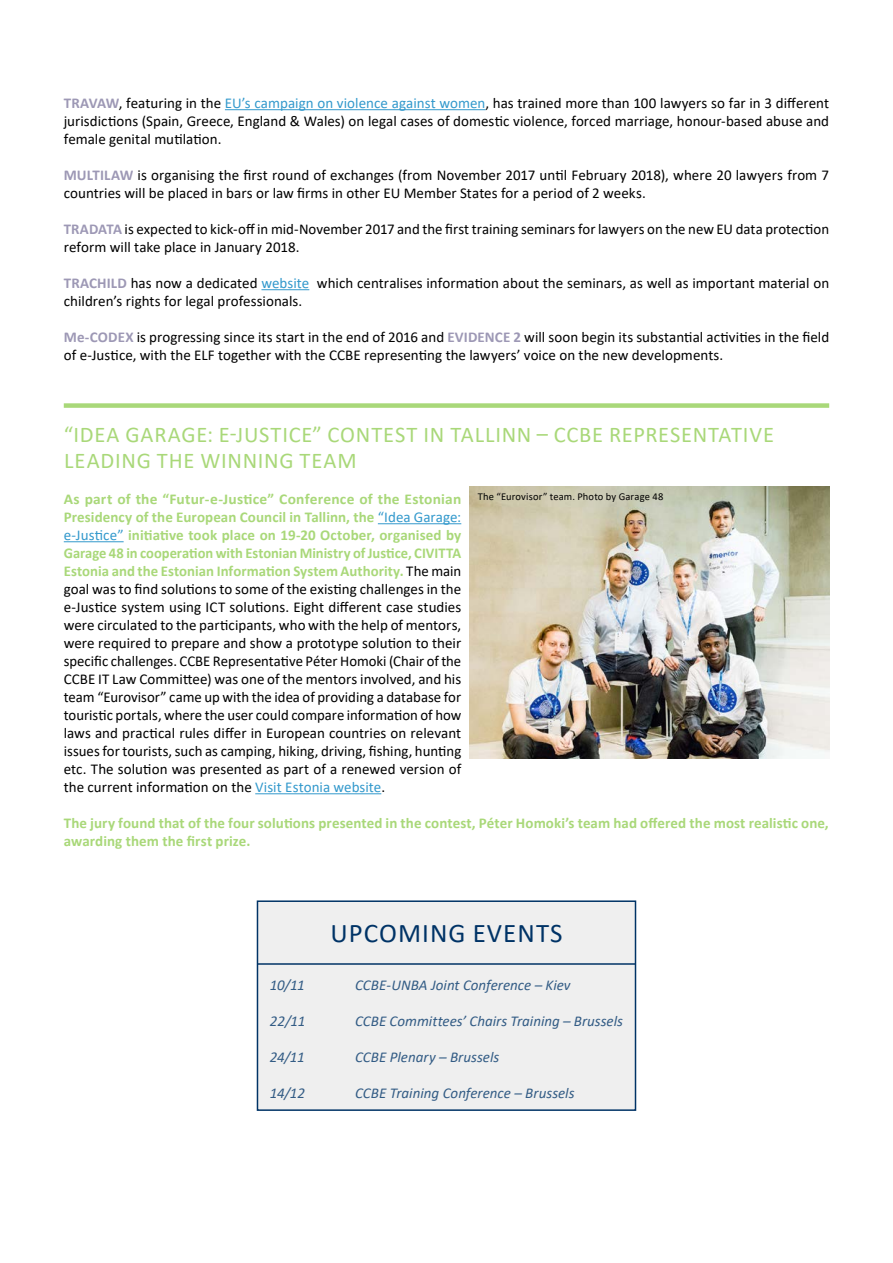
<style>
.page{position:relative;width:893px;height:1263px;background:#fff}
.page>*{position:absolute;margin:0;border:0;box-sizing:border-box;transform-origin:0 0}
.t1{font:27px "Calibri";letter-spacing:.04em;color:#036}
.t2{font:22.5px/25.8px "Calibri";letter-spacing:.035em;color:#a9d879}
.t3{font:15px/18px "Calibri";color:#000}
.t4{font:italic 15px "Calibri";color:#335c85}
.t5{font:700 15px/18px "Calibri";letter-spacing:.005em;color:#a9d879}
.t6{font:10.5px "Calibri";letter-spacing:.015em;color:#000}
.s1{font-weight:700;color:#9d98b5}
.s2{color:#39c}
.s3{font-weight:700;color:#a9d879}
</style>
<div class="page">
<div style="left:257px;top:900px;width:379px;height:211px;background:#efefef;border:2px solid #036"></div>
<img style="left:469px;top:486px;width:360px;height:272px">
<hr style="left:225px;top:109px;width:260px;height:1px;background:#39c">
<hr style="left:261px;top:289px;width:48px;height:1px;background:#39c">
<hr style="left:378px;top:523px;width:83px;height:1px;background:#39c">
<hr style="left:64px;top:541px;width:60px;height:1px;background:#39c">
<hr style="left:255px;top:793px;width:126px;height:1px;background:#39c">
<hr style="left:257px;top:963px;width:378px;height:2px;background:#036">
<div style="left:64px;top:403px;width:765px;height:5px;background:#a9d879"></div>
<p class="t3" style="left:64px;top:94px;width:767px;text-align:justify"><span class="s1">TRAVAW</span>, featuring in the <span class="s2">EU’s campaign on violence against women</span>, has trained more than 100 lawyers so far in 3 different jurisdictions (Spain, Greece, England &amp; Wales) on legal cases of domestic violence, forced marriage, honour-based abuse and female genital mutilation.</p>
<p class="t3" style="left:64px;top:166px;width:767px"><span class="s1">MULTILAW</span> is organising the first round of exchanges (from November 2017 until February 2018), where 20 lawyers from 7 countries will be placed in bars or law firms in other EU Member States for a period of 2 weeks.</p>
<p class="t3" style="left:64px;top:220px;width:767px"><span class="s1">TRADATA</span> is expected to kick-off in mid-November 2017 and the first training seminars for lawyers on the new EU data protection reform will take place in January 2018.</p>
<p class="t3" style="left:64px;top:274px;width:767px"><span class="s1">TRACHILD</span> has now a dedicated <span class="s2">website</span> which centralises information about the seminars, as well as important material on children’s rights for legal professionals.</p>
<p class="t3" style="left:64px;top:328px;width:767px"><span class="s1">Me-CODEX</span> is progressing since its start in the end of 2016 and <span class="s1">EVIDENCE 2</span> will soon begin its substantial activities in the field of e-Justice, with the ELF together with the CCBE representing the lawyers’ voice on the new developments.</p>
<h2 class="t2" style="left:64px;top:421px;width:712px">“IDEA GARAGE: E-JUSTICE” CONTEST IN TALLINN – CCBE REPRESENTATIVE<br>LEADING THE WINNING TEAM</h2>
<p class="t6" style="left:478px;top:489px;width:187px">The “Eurovisor” team. Photo by Garage 48</p>
<p class="t3" style="left:64px;top:490px;width:399px;text-align:justify"><span class="s3">As part of the “Futur-e-Justice” Conference of the Estonian Presidency of the European Council in Tallinn, the</span> <span class="s2">“Idea Garage: e-Justice”</span> <span class="s3">initiative took place on 19-20 October, organised by Garage 48 in cooperation with Estonian Ministry of Justice, CIVITTA Estonia and the Estonian Information System Authority.</span> The main goal was to find solutions to some of the existing challenges in the e-Justice system using ICT solutions. Eight different case studies were circulated to the participants, who with the help of mentors, were required to prepare and show a prototype solution to their specific challenges. CCBE Representative Péter Homoki (Chair of the CCBE IT Law Committee) was one of the mentors involved, and his team “Eurovisor” came up with the idea of providing a database for touristic portals, where the user could compare information of how laws and practical rules differ in European countries on relevant issues for tourists, such as camping, hiking, driving, fishing, hunting etc. The solution was presented as part of a renewed version of the current information on the <span class="s2">Visit Estonia website</span>.</p>
<p class="t5" style="left:64px;top:814px;width:767px">The jury found that of the four solutions presented in the contest, Péter Homoki’s team had offered the most realistic one, awarding them the first prize.</p>
<h1 class="t1" style="left:330px;top:914px;width:234px">UPCOMING EVENTS</h1>
<p class="t4" style="left:270px;top:975px;width:36px">10/11</p>
<p class="t4" style="left:355px;top:975px;width:217px">CCBE-UNBA Joint Conference – Kiev</p>
<p class="t4" style="left:270px;top:1011px;width:37px">22/11</p>
<p class="t4" style="left:355px;top:1011px;width:269px">CCBE Committees’ Chairs Training – Brussels</p>
<p class="t4" style="left:270px;top:1047px;width:36px">24/11</p>
<p class="t4" style="left:355px;top:1047px;width:146px">CCBE Plenary – Brussels</p>
<p class="t4" style="left:270px;top:1083px;width:37px">14/12</p>
<p class="t4" style="left:355px;top:1083px;width:221px">CCBE Training Conference – Brussels</p>
</div>
